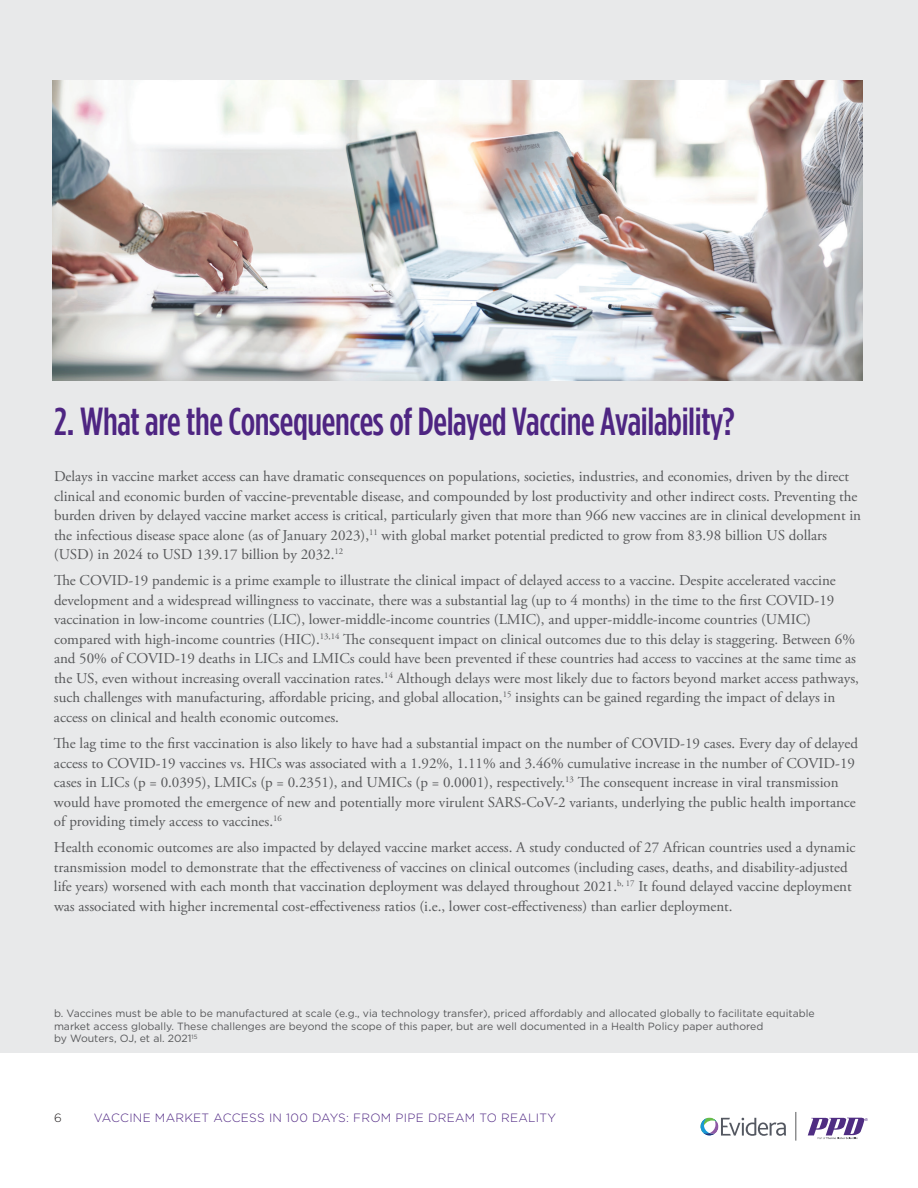
<style>
.page{position:relative;width:918px;height:1188px;background:#fff}
.page>*{position:absolute;margin:0;border:0;box-sizing:border-box;transform-origin:0 0}
.t1{font:500 39px "Gotham Condensed";letter-spacing:-.01em;color:#4e2582}
.t2{font:15px/19.5px "Adobe Garamond Pro";color:#57585a}
.t3{font:300 12px "Gotham";letter-spacing:.025em;color:#4e2582}
.t4{font:300 12px "Gotham";color:#231f20}
.t5{font:10.5px/12.6px "Gotham";color:#57585a}
</style>
<div class="page">
<svg style="left:700px;top:1118px;width:86px;height:18px"></svg>
<svg style="left:796px;top:1112px;width:1px;height:29px"></svg>
<svg style="left:808px;top:1118px;width:60px;height:21px"></svg>
<div style="left:0;top:0;width:918px;height:1053px;background:#e8e9ea"></div>
<img style="left:53px;top:81px;width:810px;height:299px">
<h1 class="t1" style="left:54px;top:400px;width:682px">2. What are the Consequences of Delayed Vaccine Availability?</h1>
<p class="t2" style="left:54px;top:467px;width:809px">Delays in vaccine market access can have dramatic consequences on populations, societies, industries, and economies, driven by the direct clinical and economic burden of vaccine-preventable disease, and compounded by lost productivity and other indirect costs. Preventing the burden driven by delayed vaccine market access is critical, particularly given that more than 966 new vaccines are in clinical development in the infectious disease space alone (as of January 2023),<sup>11</sup> with global market potential predicted to grow from 83.98 billion US dollars (USD) in 2024 to USD 139.17 billion by 2032.<sup>12</sup></p>
<p class="t2" style="left:54px;top:571px;width:806px">The COVID-19 pandemic is a prime example to illustrate the clinical impact of delayed access to a vaccine. Despite accelerated vaccine development and a widespread willingness to vaccinate, there was a substantial lag (up to 4 months) in the time to the first COVID-19 vaccination in low-income countries (LIC), lower-middle-income countries (LMIC), and upper-middle-income countries (UMIC) compared with high-income countries (HIC).<sup>13,14</sup> The consequent impact on clinical outcomes due to this delay is staggering. Between 6% and 50% of COVID-19 deaths in LICs and LMICs could have been prevented if these countries had access to vaccines at the same time as the US, even without increasing overall vaccination rates.<sup>14</sup> Although delays were most likely due to factors beyond market access pathways, such challenges with manufacturing, affordable pricing, and global allocation,<sup>15</sup> insights can be gained regarding the impact of delays in access on clinical and health economic outcomes.</p>
<p class="t2" style="left:54px;top:734px;width:806px">The lag time to the first vaccination is also likely to have had a substantial impact on the number of COVID-19 cases. Every day of delayed access to COVID-19 vaccines vs. HICs was associated with a 1.92%, 1.11% and 3.46% cumulative increase in the number of COVID-19 cases in LICs (p = 0.0395), LMICs (p = 0.2351), and UMICs (p = 0.0001), respectively.<sup>13</sup> The consequent increase in viral transmission would have promoted the emergence of new and potentially more virulent SARS-CoV-2 variants, underlying the public health importance of providing timely access to vaccines.<sup>16</sup></p>
<p class="t2" style="left:54px;top:838px;width:803px">Health economic outcomes are also impacted by delayed vaccine market access. A study conducted of 27 African countries used a dynamic transmission model to demonstrate that the effectiveness of vaccines on clinical outcomes (including cases, deaths, and disability-adjusted life years) worsened with each month that vaccination deployment was delayed throughout 2021.<sup>b,</sup> <sup>17</sup> It found delayed vaccine deployment was associated with higher incremental cost-effectiveness ratios (i.e., lower cost-effectiveness) than earlier deployment.</p>
<p class="t5" style="left:54px;top:1007px;width:762px">b. Vaccines must be able to be manufactured at scale (e.g., via technology transfer), priced affordably and allocated globally to facilitate equitable market access globally. These challenges are beyond the scope of this paper, but are well documented in a Health Policy paper authored<br>by Wouters, OJ, et al. 2021<sup>15</sup></p>
<p class="t4" style="left:54px;top:1111px;width:9px">6</p>
<p class="t3" style="left:94px;top:1110px;width:464px">VACCINE MARKET ACCESS IN 100 DAYS: FROM PIPE DREAM TO REALITY</p>
</div>
